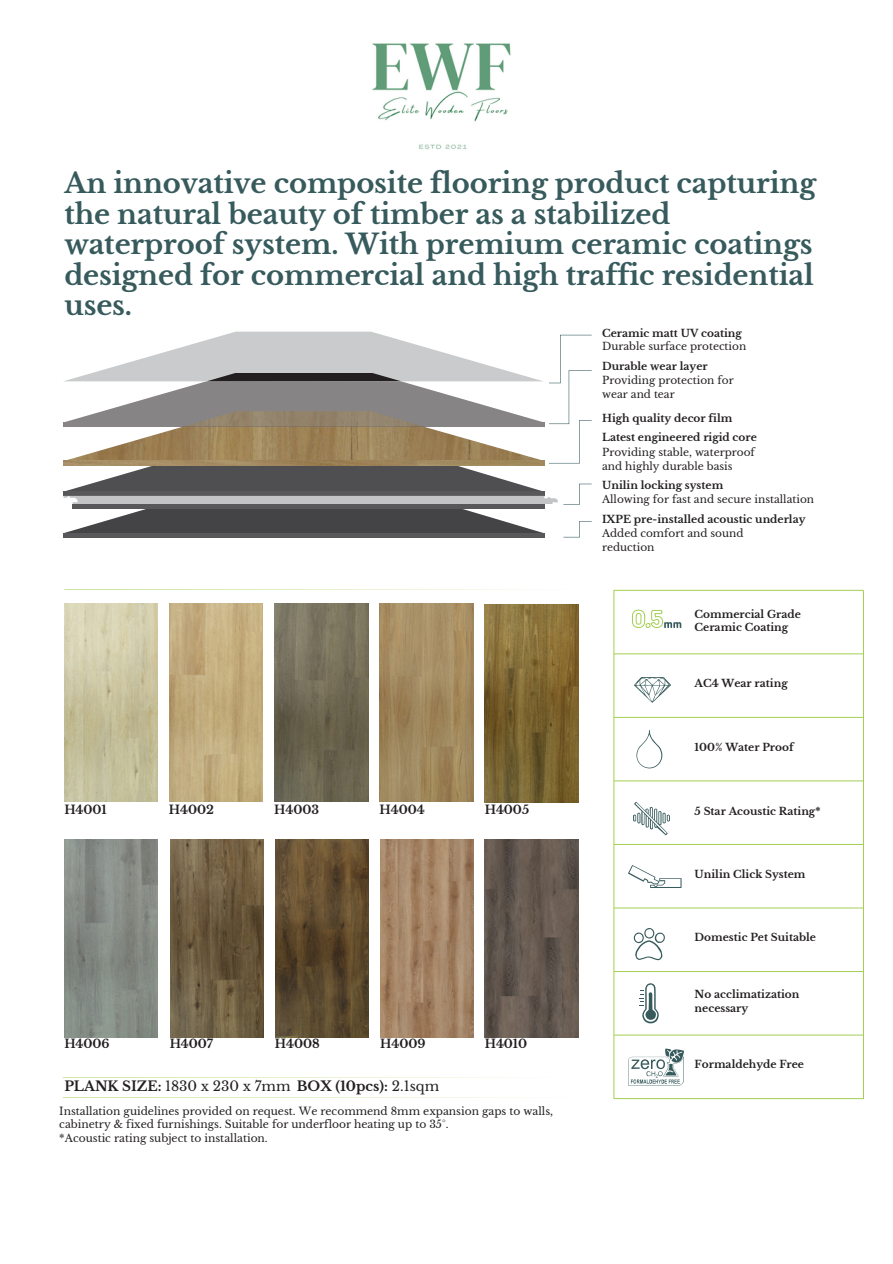
<style>
.page{position:relative;width:893px;height:1264px;background:#fff}
.page>*{position:absolute;margin:0;border:0;box-sizing:border-box;transform-origin:0 0}
.t1{font:700 27.45px/30.3px "Libre Baskerville";letter-spacing:-.005em;color:#375a5c}
.t2{font:13.5px "Libre Baskerville";letter-spacing:-.005em;color:#231f20}
.t3{font:700 13.5px "Libre Baskerville";color:#231f20}
.t4{font:700 12px "Libre Baskerville";letter-spacing:-.005em;color:#231f20}
.t5{font:10.65px/13.4px "Libre Baskerville";color:#231f20}
.t6{font:700 10.5px/19.2px "Libre Baskerville";color:#231f20}
.t7{font:10.5px/13.2px "Libre Baskerville";color:#231f20}
.s1{font-weight:700}
.s2{font-weight:400}
</style>
<div class="page">
<img style="left:64px;top:603px;width:94px;height:198px">
<img style="left:485px;top:604px;width:93px;height:198px">
<img style="left:169px;top:603px;width:93px;height:198px">
<img style="left:64px;top:839px;width:94px;height:198px">
<img style="left:275px;top:603px;width:93px;height:198px">
<img style="left:170px;top:839px;width:94px;height:198px">
<img style="left:379px;top:603px;width:94px;height:198px">
<img style="left:275px;top:839px;width:93px;height:198px">
<img style="left:380px;top:839px;width:93px;height:198px">
<img style="left:485px;top:839px;width:93px;height:198px">
<svg style="left:63px;top:1077px;width:445px;height:1px"></svg>
<svg style="left:63px;top:1097px;width:460px;height:1px"></svg>
<svg style="left:64px;top:589px;width:464px;height:1px"></svg>
<svg style="left:63px;top:331px;width:528px;height:206px"></svg>
<svg style="left:636px;top:730px;width:26px;height:38px"></svg>
<svg style="left:633px;top:801px;width:36px;height:34px"></svg>
<svg style="left:628px;top:865px;width:53px;height:23px"></svg>
<svg style="left:628px;top:1048px;width:56px;height:37px"></svg>
<svg style="left:639px;top:983px;width:19px;height:40px"></svg>
<svg style="left:633px;top:928px;width:32px;height:32px"></svg>
<hr style="left:614px;top:590px;width:249px;height:1px;background:#a4cf53">
<hr style="left:614px;top:653px;width:249px;height:1px;background:#a4cf53">
<hr style="left:614px;top:717px;width:249px;height:1px;background:#a4cf53">
<hr style="left:614px;top:780px;width:249px;height:1px;background:#a4cf53">
<hr style="left:614px;top:844px;width:249px;height:1px;background:#a4cf53">
<hr style="left:614px;top:907px;width:249px;height:1px;background:#a4cf53">
<hr style="left:614px;top:971px;width:249px;height:1px;background:#a4cf53">
<hr style="left:614px;top:1034px;width:249px;height:1px;background:#a4cf53">
<hr style="left:614px;top:1098px;width:249px;height:1px;background:#a4cf53">
<hr style="left:863px;top:590px;width:1px;height:508px;background:#a4cf53">
<hr style="left:613px;top:590px;width:1px;height:508px;background:#a4cf53">
<svg style="left:632px;top:609px;width:49px;height:19px"></svg>
<svg style="left:634px;top:677px;width:37px;height:25px"></svg>
<img style="left:372px;top:43px;width:139px;height:107px">
<p class="t1" style="left:64px;top:169px;width:753px">An innovative composite flooring product capturing the natural beauty of timber as a stabilized waterproof system. With premium ceramic coatings designed for commercial and high traffic residential uses.</p>
<p class="t6" style="left:602px;top:323px;width:141px">Ceramic matt UV coating</p>
<p class="t7" style="left:602px;top:340px;width:146px">Durable surface protection</p>
<p class="t6" style="left:602px;top:357px;width:107px">Durable wear layer</p>
<p class="t7" style="left:602px;top:374px;width:133px">Providing protection for wear and tear</p>
<p class="t6" style="left:602px;top:409px;width:156px">High quality decor film<br>Latest engineered rigid core</p>
<p class="t7" style="left:602px;top:446px;width:154px">Providing stable, waterproof and highly durable basis</p>
<p class="t6" style="left:602px;top:476px;width:123px">Unilin locking system</p>
<p class="t7" style="left:602px;top:492px;width:213px">Allowing for fast and secure installation</p>
<p class="t6" style="left:602px;top:510px;width:205px">IXPE pre-installed acoustic underlay</p>
<p class="t7" style="left:602px;top:526px;width:143px;line-height:14px">Added comfort and sound reduction</p>
<p class="t6" style="left:694px;top:608px;width:108px;line-height:13.2px">Commercial Grade<br>Ceramic Coating</p>
<p class="t6" style="left:694px;top:674px;width:95px">AC4 Wear rating</p>
<p class="t4" style="left:64px;top:802px;width:44px">H4001</p>
<p class="t4" style="left:169px;top:802px;width:47px">H4002</p>
<p class="t4" style="left:274px;top:802px;width:46px">H4003</p>
<p class="t4" style="left:379px;top:802px;width:47px">H4004</p>
<p class="t4" style="left:484px;top:802px;width:46px">H4005</p>
<p class="t4" style="left:64px;top:1036px;width:47px">H4006</p>
<p class="t4" style="left:170px;top:1036px;width:45px">H4007</p>
<p class="t4" style="left:275px;top:1036px;width:46px">H4008</p>
<p class="t4" style="left:380px;top:1036px;width:47px">H4009</p>
<p class="t4" style="left:484px;top:1036px;width:44px">H4010</p>
<p class="t2" style="left:64px;top:1077px;width:228px"><span class="s1">PLANK SIZE:</span> 1830 x 230 x 7mm</p>
<p class="t3" style="left:297px;top:1077px;width:144px">BOX (10pcs): <span class="s2">2.1sqm</span></p>
<p class="t5" style="left:59px;top:1104px;width:495px">Installation guidelines provided on request. We recommend 8mm expansion gaps to walls, cabinetry &amp; fixed furnishings. Suitable for underfloor heating up to 35°.</p>
<p class="t5" style="left:59px;top:1131px;width:210px">*Acoustic rating subject to installation.</p>
<p class="t6" style="left:694px;top:737px;width:101px">100% Water Proof</p>
<p class="t6" style="left:694px;top:801px;width:127px">5 Star Acoustic Rating*</p>
<p class="t6" style="left:694px;top:864px;width:112px">Unilin Click System</p>
<p class="t6" style="left:694px;top:927px;width:123px">Domestic Pet Suitable</p>
<p class="t6" style="left:694px;top:987px;width:106px;line-height:14px">No acclimatization necessary</p>
<p class="t6" style="left:694px;top:1055px;width:111px">Formaldehyde Free</p>
</div>
